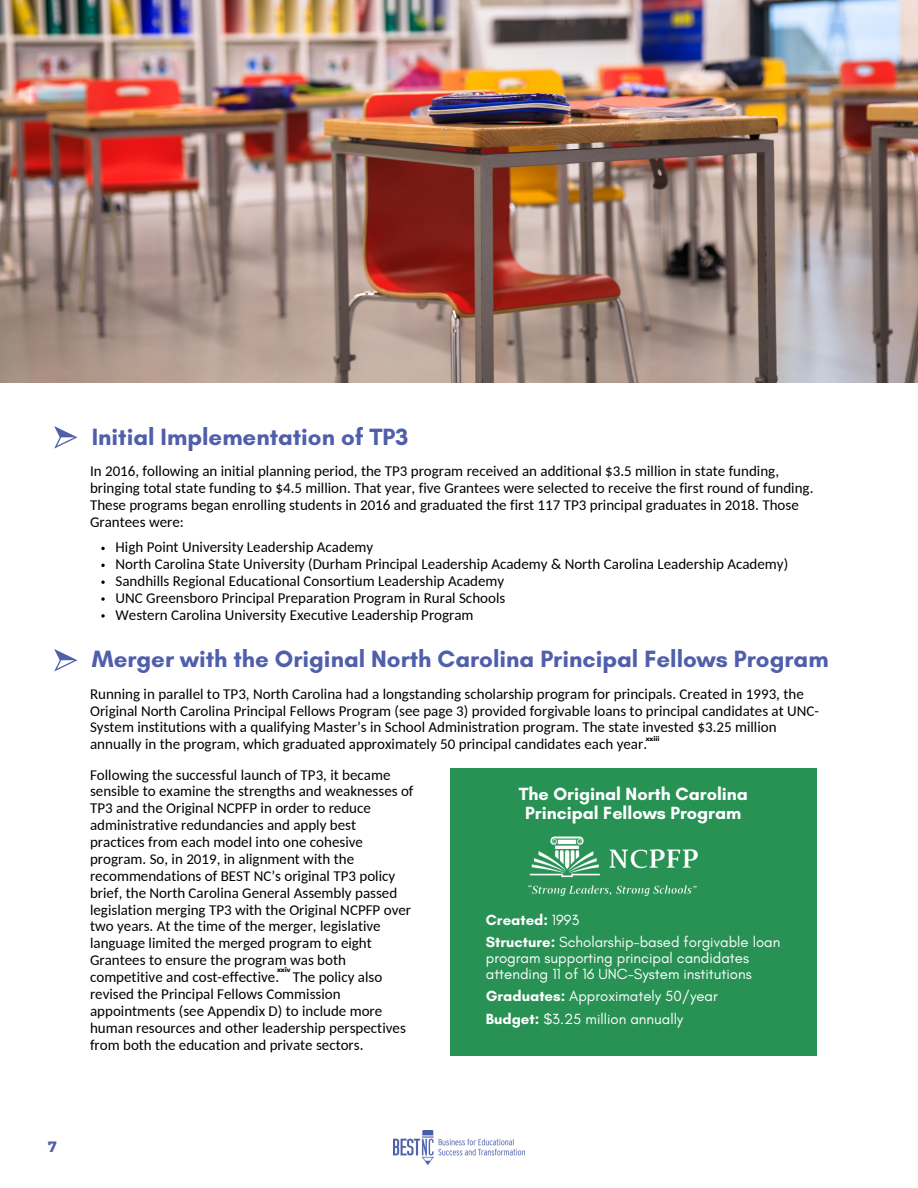
<style>
.page{position:relative;width:918px;height:1188px;background:#fff}
.page>*{position:absolute;margin:0;border:0;box-sizing:border-box;transform-origin:0 0}
.t1{font:700 24px "Glacial Indifference";color:#505fab}
.t2{font:700 18px/19.2px "Glacial Indifference";color:#fff;text-align:center}
.t3{font:15px/16.8px "Carlito";color:#000}
.t4{font:15px/22.5px "Glacial Indifference";color:#fff}
.t5{font:700 15px "Montserrat";color:#505fab}
.t6{font:700 7.5px "Glacial Indifference";color:#000}
.s1{font-weight:700}
</style>
<div class="page">
<div style="left:450px;top:768px;width:366px;height:288px;background:#289254"></div>
<svg style="left:54px;top:649px;width:23px;height:22px"></svg>
<svg style="left:54px;top:426px;width:23px;height:23px"></svg>
<img style="left:0;top:0;width:918px;height:383px">
<img style="left:394px;top:1130px;width:130px;height:35px">
<svg style="left:101px;top:547px;width:4px;height:3px"></svg>
<svg style="left:101px;top:564px;width:4px;height:3px"></svg>
<svg style="left:101px;top:580px;width:4px;height:4px"></svg>
<svg style="left:101px;top:597px;width:4px;height:4px"></svg>
<svg style="left:101px;top:614px;width:4px;height:4px"></svg>
<img style="left:528px;top:836px;width:170px;height:60px">
<h1 class="t1" style="left:92px;top:422px;width:318px">Initial Implementation of TP3</h1>
<p class="t3" style="left:90px;top:464px;width:725px">In 2016, following an initial planning period, the TP3 program received an additional $3.5 million in state funding, bringing total state funding to $4.5 million. That year, five Grantees were selected to receive the first round of funding.<br>These programs began enrolling students in 2016 and graduated the first 117 TP3 principal graduates in 2018. Those Grantees were:</p>
<p class="t3" style="left:116px;top:540px;width:674px">High Point University Leadership Academy<br>North Carolina State University (Durham Principal Leadership Academy &amp; North Carolina Leadership Academy)<br>Sandhills Regional Educational Consortium Leadership Academy<br>UNC Greensboro Principal Preparation Program in Rural Schools<br>Western Carolina University Executive Leadership Program</p>
<h1 class="t1" style="left:92px;top:644px;width:738px">Merger with the Original North Carolina Principal Fellows Program</h1>
<p class="t3" style="left:90px;top:686px;width:730px">Running in parallel to TP3, North Carolina had a longstanding scholarship program for principals. Created in 1993, the Original North Carolina Principal Fellows Program (see page 3) provided forgivable loans to principal candidates at UNC-System institutions with a qualifying Master’s in School Administration program. The state invested $3.25 million annually in the program, which graduated approximately 50 principal candidates each year.</p>
<p class="t6" style="left:646px;top:734px;width:15px">xxiii</p>
<p class="t3" style="left:90px;top:767px;width:325px">Following the successful launch of TP3, it became sensible to examine the strengths and weaknesses of TP3 and the Original NCPFP in order to reduce administrative redundancies and apply best practices from each model into one cohesive program. So, in 2019, in alignment with the recommendations of BEST NC’s original TP3 policy brief, the North Carolina General Assembly passed legislation merging TP3 with the Original NCPFP over two years. At the time of the merger, legislative language limited the merged program to eight Grantees to ensure the program was both competitive and cost-effective. The policy also revised the Principal Fellows Commission appointments (see Appendix D) to include more human resources and other leadership perspectives from both the education and private sectors.</p>
<p class="t6" style="left:277px;top:965px;width:15px">xxiv</p>
<p class="t2" style="left:519px;top:784px;width:231px">The Original North Carolina<br>Principal Fellows Program</p>
<p class="t4" style="left:486px;top:908px;width:296px"><span class="s1">Created:</span> 1993<br><span class="s1">Structure:</span> Scholarship-based forgivable loan</p>
<p class="t4" style="left:486px;top:950px;width:268px;line-height:15.8px">program supporting principal candidates attending 11 of 16 UNC-System institutions</p>
<p class="t4" style="left:486px;top:985px;width:233px"><span class="s1">Graduates:</span> Approximately 50/year<br><span class="s1">Budget:</span> $3.25 million annually</p>
<p class="t5" style="left:48px;top:1137px;width:10px">7</p>
</div>
